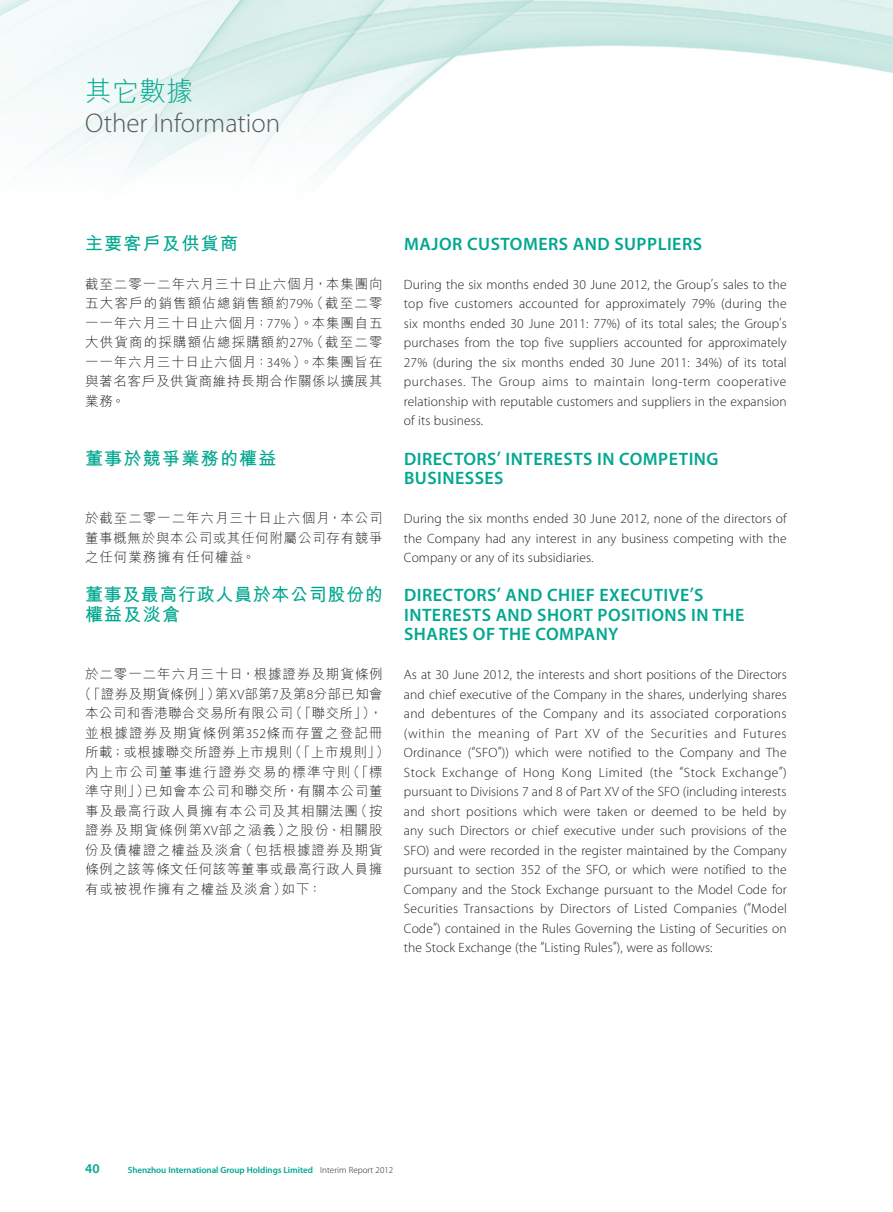
<style>
.page{position:relative;width:893px;height:1212px;background:#fff}
.page>*{position:absolute;margin:0;border:0;box-sizing:border-box;transform-origin:0 0}
.t1{font:300 27px "Myriad Pro";color:#57585a}
.t2{font:300 27px "M Hei HK";color:#00a78f}
.Heading_1{font:600 18px/19.5px "Myriad Pro";letter-spacing:.025em;color:#00a78f}
.C_Heading_1{font:700 18px/19.5px "M Hei HK";letter-spacing:.035em;color:#00a78f}
.C_Heading_1-2{font:700 18px "M Hei HK";letter-spacing:.07em;color:#00a78f}
.Body_Text{font:300 13.5px/19.5px "Myriad Pro";letter-spacing:.005em;color:#231f20;text-align:justify}
.C_Body_Text{font:300 13.5px/19.5px "M Hei HK";letter-spacing:.065em;color:#231f20;text-align:justify}
.C_Body_Text-2{font:300 13.5px "M Hei HK";letter-spacing:.03em;color:#231f20}
.C_Body_Text-3{font:300 13.5px "M Hei HK";letter-spacing:.045em;color:#231f20}
.C_Body_Text-4{font:300 13.5px "M Hei HK";letter-spacing:.09em;color:#231f20}
.C_Body_Text-5{font:300 13.5px "M Hei HK";letter-spacing:.1em;color:#231f20}
.C_Body_Text-6{font:300 13.5px "M Hei HK";letter-spacing:.095em;color:#231f20}
.Body_Text-2{font:600 13.5px "Myriad Pro";color:#00a78f}
.Body_Text-3{font:600 9px "Myriad Pro";letter-spacing:-.005em;color:#00a78f}
.s1{font-family:"Myriad Pro"}
.s2{font-weight:300;color:#231f20}
</style>
<div class="page">
<img style="left:0;top:0;width:893px;height:177px">
<p class="t2" style="left:85px;top:77px;width:109px">其它數據</p>
<p class="t1" style="left:85px;top:107px;width:197px">Other Information</p>
<p class="C_Heading_1-2" style="left:85px;top:230px;width:154px">主要客戶及供貨商</p>
<p class="C_Body_Text" style="left:85px;top:274px;width:299px">截至二零一二年六月三十日止六個月，本集團向五大客戶的銷售額佔總銷售額約<span class="s1">79%</span>（截至二零一一年六月三十日止六個月：<span class="s1">77%</span>）。本集團自五大供貨商的採購額佔總採購額約<span class="s1">27%</span>（截至二零一一年六月三十日止六個月：<span class="s1">34%</span>）。本集團旨在與著名客戶及供貨商維持長期合作關係以擴展其業務。</p>
<p class="C_Heading_1-2" style="left:85px;top:445px;width:193px">董事於競爭業務的權益</p>
<p class="C_Body_Text" style="left:85px;top:508px;width:299px">於截至二零一二年六月三十日止六個月，本公司董事概無於與本公司或其任何附屬公司存有競爭之任何業務擁有任何權益。</p>
<p class="C_Heading_1" style="left:85px;top:583px;width:299px">董事及最高行政人員於本公司股份的權益及淡倉</p>
<p class="C_Body_Text" style="left:85px;top:664px;width:299px">於二零一二年六月三十日，根據證券及期貨條例</p>
<p class="C_Body_Text-2" style="left:78px;top:687px;width:306px">（「證券及期貨條例」）第<span class="s1">XV</span>部第<span class="s1">7</span>及第<span class="s1">8</span>分部已知會</p>
<p class="C_Body_Text-2" style="left:85px;top:706px;width:299px">本公司和香港聯合交易所有限公司（「聯交所」），</p>
<p class="C_Body_Text-4" style="left:85px;top:726px;width:299px">並根據證券及期貨條例第<span class="s1">352</span>條而存置之登記冊</p>
<p class="C_Body_Text-3" style="left:85px;top:745px;width:306px">所載；或根據聯交所證券上市規則（「上市規則」）</p>
<p class="C_Body_Text-6" style="left:85px;top:765px;width:299px">內上市公司董事進行證券交易的標準守則（「標</p>
<p class="C_Body_Text" style="left:85px;top:781px;width:299px">準守則」）已知會本公司和聯交所，有關本公司董</p>
<p class="C_Body_Text" style="left:85px;top:801px;width:299px">事及最高行政人員擁有本公司及其相關法團（按</p>
<p class="C_Body_Text-5" style="left:85px;top:823px;width:299px">證券及期貨條例第<span class="s1">XV</span>部之涵義）之股份、相關股</p>
<p class="C_Body_Text" style="left:85px;top:840px;width:299px">份及債權證之權益及淡倉（包括根據證券及期貨</p>
<p class="C_Body_Text" style="left:85px;top:859px;width:299px">條例之該等條文任何該等董事或最高行政人員擁</p>
<p class="C_Body_Text" style="left:85px;top:879px;width:238px">有或被視作擁有之權益及淡倉）如下：</p>
<p class="Heading_1" style="left:404px;top:234px;width:299px">MAJOR CUSTOMERS AND SUPPLIERS</p>
<p class="Body_Text" style="left:404px;top:275px;width:384px">During the six months ended 30 June 2012, the Group’s sales to the top five customers accounted for approximately 79% (during the six months ended 30 June 2011: 77%) of its total sales; the Group’s purchases from the top five suppliers accounted for approximately 27% (during the six months ended 30 June 2011: 34%) of its total purchases. The Group aims to maintain long-term cooperative relationship with reputable customers and suppliers in the expansion of its business.</p>
<p class="Heading_1" style="left:404px;top:448px;width:316px">DIRECTORS’ INTERESTS IN COMPETING<br>BUSINESSES</p>
<p class="Body_Text" style="left:404px;top:509px;width:384px">During the six months ended 30 June 2012, none of the directors of the Company had any interest in any business competing with the Company or any of its subsidiaries.</p>
<p class="Heading_1" style="left:404px;top:585px;width:342px">DIRECTORS’ AND CHIEF EXECUTIVE’S<br>INTERESTS AND SHORT POSITIONS IN THE<br>SHARES OF THE COMPANY</p>
<p class="Body_Text" style="left:404px;top:665px;width:385px">As at 30 June 2012, the interests and short positions of the Directors and chief executive of the Company in the shares, underlying shares and debentures of the Company and its associated corporations (within the meaning of Part XV of the Securities and Futures Ordinance (“SFO”)) which were notified to the Company and The Stock Exchange of Hong Kong Limited (the “Stock Exchange”) pursuant to Divisions 7 and 8 of Part XV of the SFO (including interests and short positions which were taken or deemed to be held by any such Directors or chief executive under such provisions of the SFO) and were recorded in the register maintained by the Company pursuant to section 352 of the SFO, or which were notified to the Company and the Stock Exchange pursuant to the Model Code for Securities Transactions by Directors of Listed Companies (“Model Code”) contained in the Rules Governing the Listing of Securities on the Stock Exchange (the “Listing Rules”), were as follows:</p>
<p class="Body_Text-2" style="left:85px;top:1160px;width:16px">40</p>
<p class="Body_Text-3" style="left:128px;top:1164px;width:267px">Shenzhou International Group Holdings Limited <span class="s2">Interim Report 2012</span></p>
</div>
